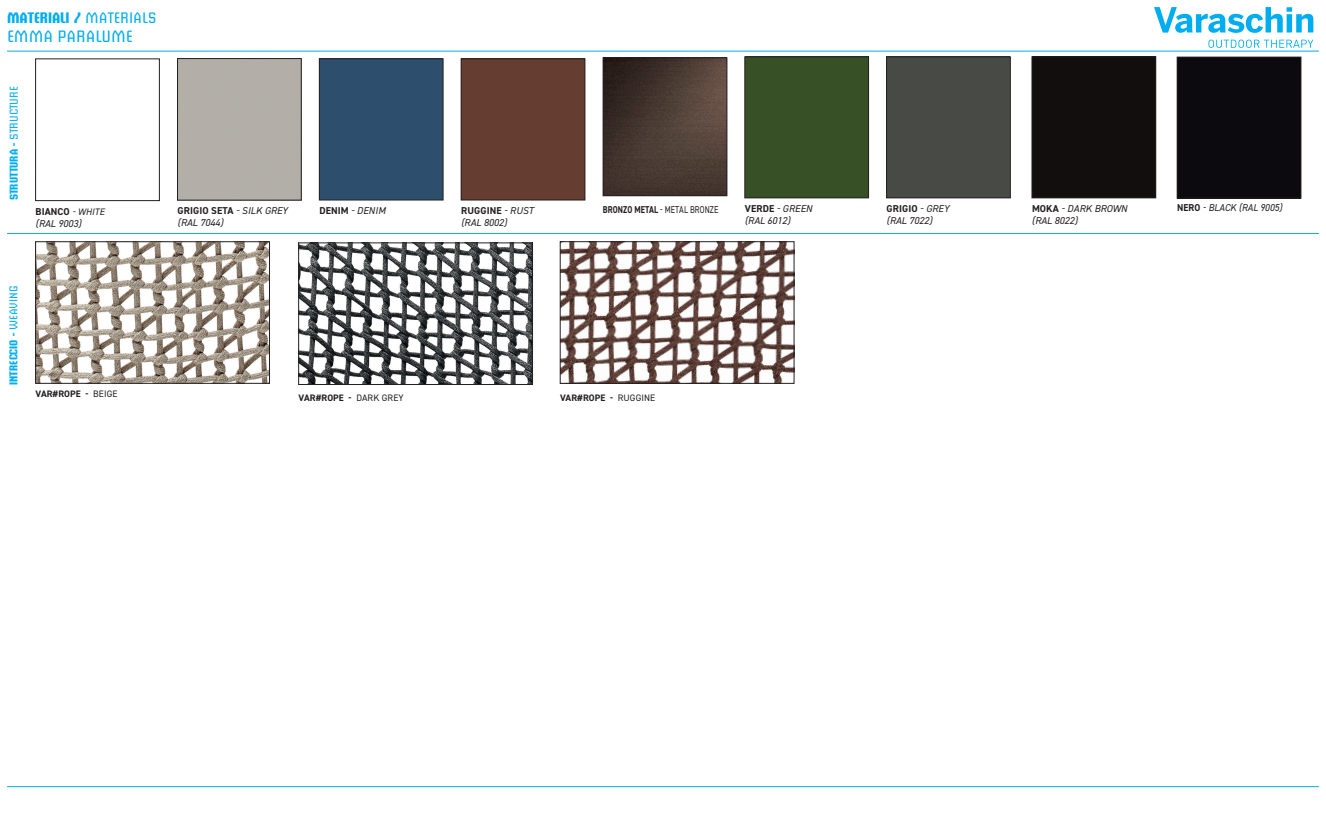
<style>
.page{position:relative;width:1326px;height:815px;background:#fff}
.page>*{position:absolute;margin:0;border:0;box-sizing:border-box;transform-origin:0 0}
.t1{font:16.25px "Briem Akademi Std";color:#00aeef}
.t2{font:700 15px "Briem Akademi Std";color:#00aeef}
.t3{font:700 11.25px "Briem Akademi Std";color:#00aeef}
.t4{font:italic 10px "DIN2014";color:#231f20}
.t5{font:700 10px "DIN2014";letter-spacing:.01em;color:#231f20}
.t6{font:10px "DIN2014";letter-spacing:.01em;color:#231f20;scale:.8 1}
.t7{font:italic 10px "DIN2014";color:#231f20;scale:.95 1}
.t8{font:700 9.38px "DIN2014";letter-spacing:.01em;color:#231f20}
.s1{font-weight:400}
.s2{font-weight:400;font-style:italic;font-size:9.38px}
.s3{font-weight:400;font-style:italic}
.s4{font-weight:700;font-style:normal}
.s5{font-weight:700}
</style>
<div class="page">
<svg style="left:1154px;top:7px;width:159px;height:26px"></svg>
<svg style="left:1208px;top:40px;width:104px;height:8px"></svg>
<hr style="left:7px;top:233px;width:1311px;height:1px;background:#00aeef">
<hr style="left:7px;top:51px;width:1311px;height:1px;background:#00aeef">
<hr style="left:7px;top:786px;width:1311px;height:1px;background:#00aeef">
<img style="left:300px;top:245px;width:230px;height:138px">
<div style="left:298px;top:243px;width:234px;height:142px;border:1px solid #231f20"></div>
<img style="left:37px;top:244px;width:230px;height:137px">
<div style="left:35px;top:59px;width:124px;height:142px;border:1px solid #231f20"></div>
<div style="left:744px;top:57px;width:124px;height:141px;background:#375025"></div>
<div style="left:744px;top:57px;width:124px;height:141px;border:1px solid #231f20"></div>
<div style="left:886px;top:57px;width:124px;height:141px;background:#484b45"></div>
<div style="left:886px;top:57px;width:124px;height:141px;border:1px solid #231f20"></div>
<div style="left:1031px;top:57px;width:124px;height:141px;background:#120e0e"></div>
<div style="left:1031px;top:57px;width:124px;height:141px;border:1px solid #231f20"></div>
<div style="left:461px;top:59px;width:124px;height:141px;background:#663d31"></div>
<div style="left:461px;top:59px;width:124px;height:141px;border:1px solid #231f20"></div>
<div style="left:319px;top:59px;width:124px;height:141px;background:#2d4f6d"></div>
<div style="left:319px;top:59px;width:124px;height:141px;border:1px solid #231f20"></div>
<div style="left:177px;top:58px;width:124px;height:142px;border:1px solid #231f20"></div>
<div style="left:1176px;top:57px;width:124px;height:141px;background:#0c0a0e"></div>
<div style="left:1176px;top:57px;width:124px;height:141px;border:1px solid #231f20"></div>
<img style="left:605px;top:60px;width:120px;height:134px">
<div style="left:603px;top:58px;width:124px;height:138px;border:1px solid #231f20"></div>
<img style="left:562px;top:244px;width:230px;height:137px">
<div style="left:560px;top:242px;width:234px;height:141px;border:1px solid #231f20"></div>
<p class="t2" style="left:7px;top:9px;width:151px">MATERIALI / <span class="s1">MATERIALS</span></p>
<p class="t1" style="left:7px;top:27px;width:127px">EMMA PARALUME</p>
<p class="t3" style="left:7px;top:200px;width:115px;rotate:-90deg">STRUTTURA - <span class="s1">STRUCTURE</span></p>
<p class="t5" style="left:36px;top:204px;width:70px">BIANCO <span class="s2">- WHITE</span></p>
<p class="t4" style="left:35px;top:217px;width:47px">(RAL 9003)</p>
<p class="t5" style="left:177px;top:204px;width:112px">GRIGIO SETA <span class="s3">- SILK GREY</span></p>
<p class="t4" style="left:319px;top:204px;width:68px"><span class="s4">DENIM</span> - DENIM</p>
<p class="t4" style="left:177px;top:216px;width:47px">(RAL 7044)</p>
<p class="t5" style="left:461px;top:204px;width:74px">RUGGINE <span class="s3">- RUST</span></p>
<p class="t4" style="left:461px;top:216px;width:47px">(RAL 8002)</p>
<p class="t6" style="left:602px;top:203px;width:146px"><span class="s5">BRONZO METAL</span> - METAL BRONZE</p>
<p class="t7" style="left:1177px;top:202px;width:112px"><span class="s4">NERO</span> - BLACK (RAL 9005)</p>
<p class="t5" style="left:886px;top:202px;width:64px">GRIGIO <span class="s3">- GREY</span></p>
<p class="t4" style="left:886px;top:214px;width:47px">(RAL 7022)</p>
<p class="t4" style="left:1031px;top:202px;width:97px"><span class="s4">MOKA</span> - DARK BROWN</p>
<p class="t4" style="left:1031px;top:214px;width:47px">(RAL 8022)</p>
<p class="t4" style="left:744px;top:202px;width:69px"><span class="s4">VERDE</span> - GREEN</p>
<p class="t4" style="left:744px;top:214px;width:47px">(RAL 6012)</p>
<p class="t3" style="left:7px;top:385px;width:101px;rotate:-90deg">INTRECCIO - <span class="s1">WEAVING</span></p>
<p class="t8" style="left:36px;top:387px;width:84px">VAR#ROPE - <span class="s1">BEIGE</span></p>
<p class="t8" style="left:298px;top:392px;width:107px">VAR#ROPE - <span class="s1">DARK GREY</span></p>
<p class="t8" style="left:560px;top:392px;width:97px">VAR#ROPE - <span class="s1">RUGGINE</span></p>
</div>
